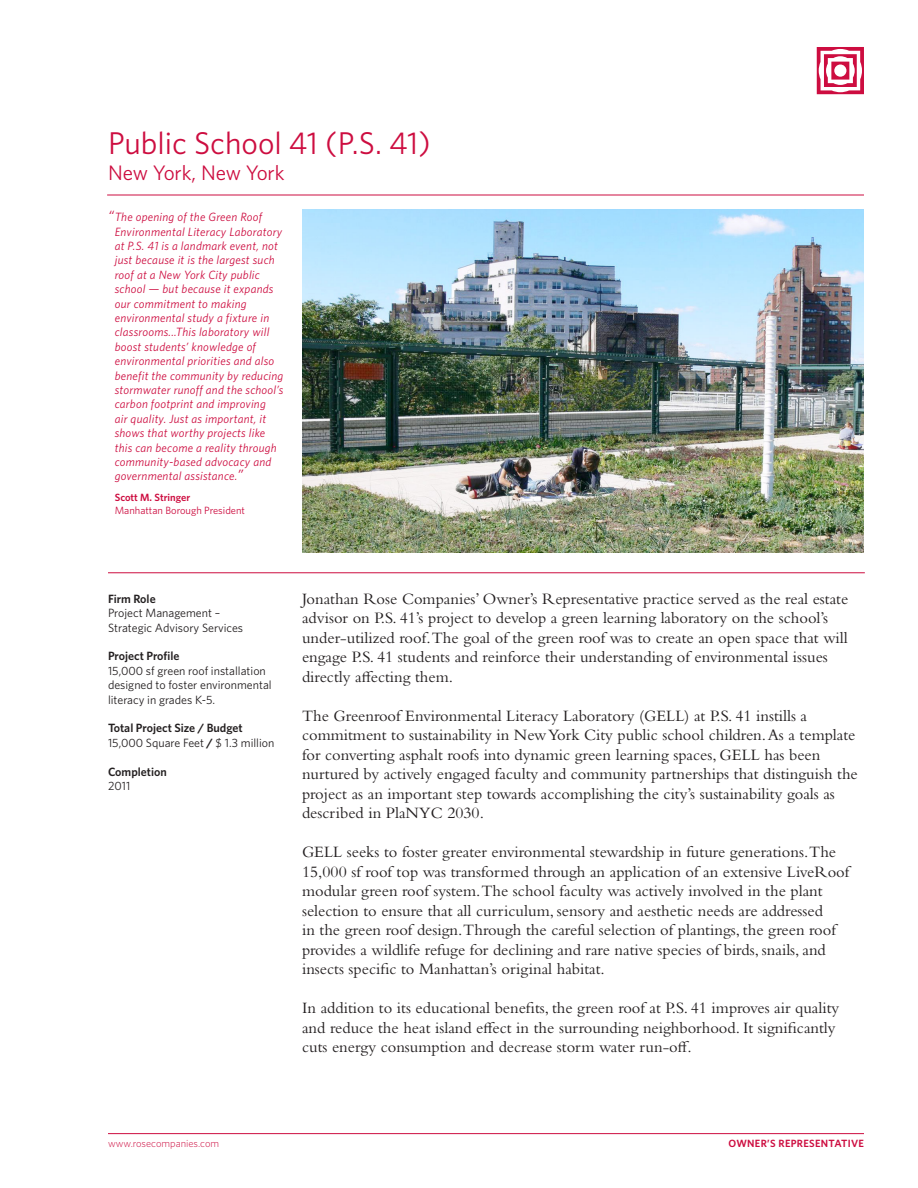
<style>
.page{position:relative;width:918px;height:1188px;background:#fff}
.page>*{position:absolute;margin:0;border:0;box-sizing:border-box;transform-origin:0 0}
.Project_Location{font:31.5px "Whitney";color:#cd0d40}
.Project_Location-2{font:21px "Whitney";color:#cd0d40}
.BODY{font:16.5px/19.5px "Bembo Std";color:#231f20}
.PPG_Quotes{font:italic 12px/14.4px "Whitney";letter-spacing:.02em;color:#cd0d40}
.t1{font:12px/14.4px "Whitney";color:#231f20}
.t2{font:600 12px "Whitney";color:#231f20}
.PPG_Quotes-2{font:10.5px/12.6px "Whitney";color:#cd0d40}
.t3{font:300 10.5px "Whitney";color:#cd0d40}
.t4{font:600 10.5px "Whitney";letter-spacing:.03em;color:#cd0d40}
.s1{font-size:15px}
.s2{font-weight:600}
</style>
<div class="page">
<svg style="left:817px;top:47px;width:47px;height:47px"></svg>
<hr style="left:107px;top:195px;width:757px;height:1px;background:#cd0d40">
<hr style="left:108px;top:1133px;width:756px;height:1px;background:#cd0d40">
<hr style="left:108px;top:572px;width:757px;height:1px;background:#cd0d40">
<img style="left:302px;top:209px;width:562px;height:343px">
<p class="Project_Location" style="left:108px;top:122px;width:324px">Public School 41 (P.S. 41)</p>
<p class="Project_Location-2" style="left:108px;top:158px;width:178px">New York, New York</p>
<p class="PPG_Quotes" style="left:115px;top:210px;width:170px;text-indent:-7px"><span class="s1">“</span>The opening of the Green Roof<br>Environmental Literacy Laboratory at P.S. 41 is a landmark event, not just because it is the largest such roof at a New York City public school — but because it expands our commitment to making environmental study a fixture in classrooms...This laboratory will boost students’ knowledge of environmental priorities and also benefit the community by reducing stormwater runoff and the school’s carbon footprint and improving<br>air quality. Just as important, it shows that worthy projects like this can become a reality through community-based advocacy and governmental assistance.<span class="s1">”</span></p>
<p class="PPG_Quotes-2" style="left:115px;top:491px;width:132px"><span class="s2">Scott M. Stringer<br></span>Manhattan Borough President</p>
<p class="t2" style="left:108px;top:591px;width:49px">Firm Role</p>
<p class="t1" style="left:108px;top:606px;width:114px">Project Management –</p>
<p class="t1" style="left:108px;top:620px;width:137px">Strategic Advisory Services</p>
<p class="t2" style="left:108px;top:648px;width:73px">Project Profile</p>
<p class="t1" style="left:108px;top:663px;width:165px">15,000 sf green roof installation designed to foster environmental literacy in grades K-5.</p>
<p class="t2" style="left:108px;top:720px;width:136px">Total Project Size / Budget</p>
<p class="t1" style="left:108px;top:735px;width:168px">15,000 Square Feet <span class="s2">/</span> $ 1.3 million</p>
<p class="t2" style="left:108px;top:763px;width:60px">Completion</p>
<p class="t1" style="left:108px;top:778px;width:24px">2011</p>
<p class="BODY" style="left:302px;top:589px;width:548px">Jonathan Rose Companies’ Owner’s Representative practice served as the real estate advisor on P.S. 41’s project to develop a green learning laboratory on the school’s under-utilized roof.The goal of the green roof was to create an open space that will engage P.S. 41 students and reinforce their understanding of environmental issues directly affecting them.</p>
<p class="BODY" style="left:302px;top:706px;width:557px">The Greenroof Environmental Literacy Laboratory (GELL) at P.S. 41 instills a commitment to sustainability in New York City public school children. As a template for converting asphalt roofs into dynamic green learning spaces, GELL has been nurtured by actively engaged faculty and community partnerships that distinguish the project as an important step towards accomplishing the city’s sustainability goals as described in PlaNYC 2030.</p>
<p class="BODY" style="left:302px;top:842px;width:549px">GELL seeks to foster greater environmental stewardship in future generations.The 15,000 sf roof top was transformed through an application of an extensive LiveRoof modular green roof system.The school faculty was actively involved in the plant selection to ensure that all curriculum, sensory and aesthetic needs are addressed<br>in the green roof design.Through the careful selection of plantings, the green roof provides a wildlife refuge for declining and rare native species of birds, snails, and insects specific to Manhattan’s original habitat.</p>
<p class="BODY" style="left:302px;top:998px;width:539px">In addition to its educational benefits, the green roof at P.S. 41 improves air quality and reduce the heat island effect in the surrounding neighborhood. It significantly cuts energy consumption and decrease storm water run-off.</p>
<p class="t3" style="left:108px;top:1136px;width:113px">www.rosecompanies.com</p>
<p class="t4" style="left:729px;top:1136px;width:137px">OWNER’S REPRESENTATIVE</p>
</div>
